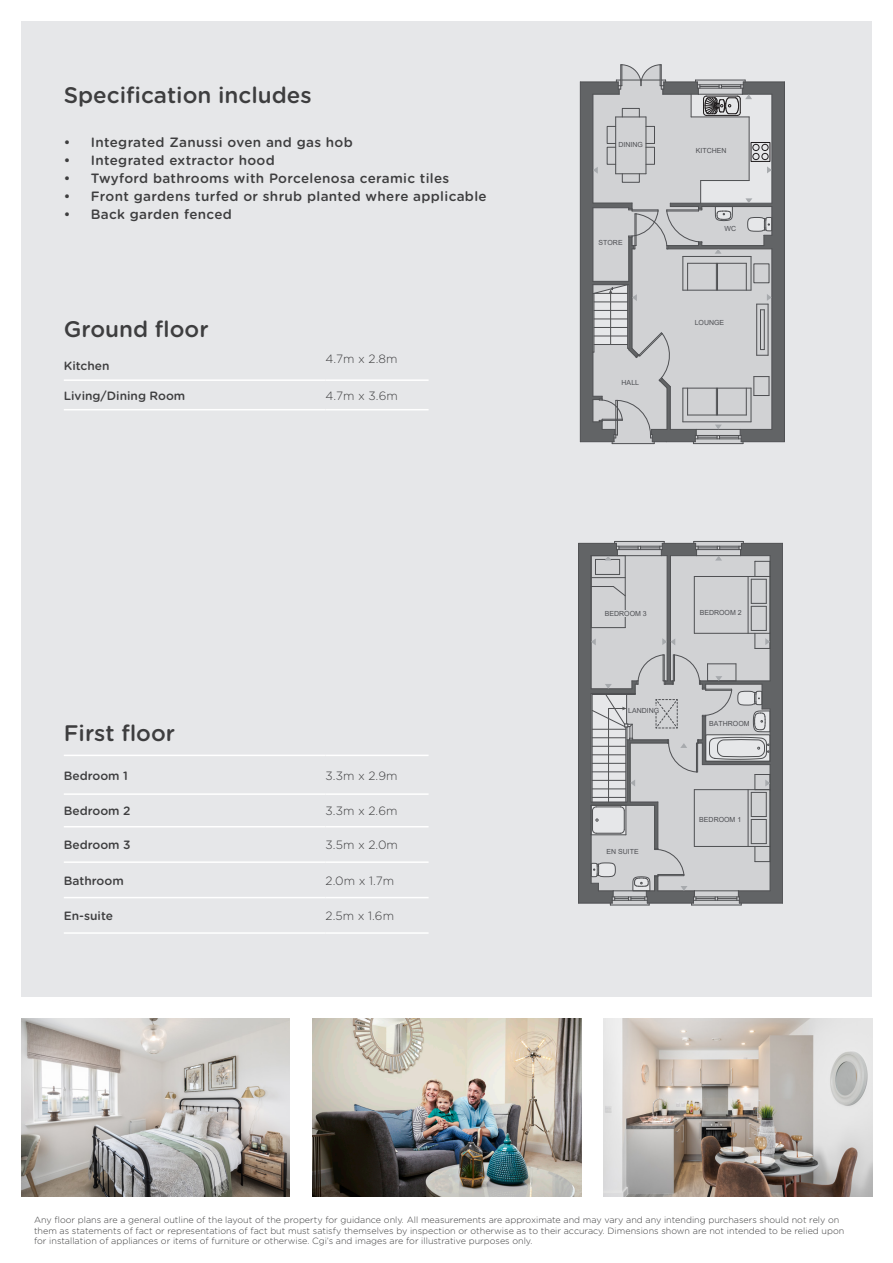
<style>
.page{position:relative;width:893px;height:1263px;background:#fff}
.page>*{position:absolute;margin:0;border:0;box-sizing:border-box;transform-origin:0 0}
.t1{font:500 22.5px "Gotham Rounded";color:#3e3e3f}
.t2{font:500 13.5px "Gotham Rounded";letter-spacing:.025em;color:#3e3e3f}
.t3{font:500 12px "Gotham Rounded";color:#3e3e3f}
.t4{font:300 12px "Gotham Rounded";color:#3e3e3f}
.t5{font:300 9px/10.8px "Gotham Rounded";color:#3e3e3f}
.t6{font:7.05px "Arial";color:#58595c}
</style>
<div class="page">
<div style="left:21px;top:21px;width:851px;height:975px;background:#e6e7e9"></div>
<hr style="left:784px;top:82px;width:1px;height:360px;background:#58595b">
<svg style="left:580px;top:65px;width:204px;height:379px;background:#b7b8ba"></svg>
<hr style="left:64px;top:379px;width:262px;height:2px;background:#fff">
<hr style="left:326px;top:379px;width:103px;height:2px;background:#fff">
<hr style="left:64px;top:409px;width:262px;height:1px;background:#fff">
<hr style="left:326px;top:409px;width:103px;height:1px;background:#fff">
<hr style="left:64px;top:755px;width:262px;height:1px;background:#fff">
<hr style="left:326px;top:755px;width:103px;height:1px;background:#fff">
<hr style="left:64px;top:793px;width:262px;height:2px;background:#fff">
<hr style="left:326px;top:793px;width:103px;height:2px;background:#fff">
<hr style="left:64px;top:826px;width:262px;height:1px;background:#fff">
<hr style="left:326px;top:826px;width:103px;height:1px;background:#fff">
<hr style="left:64px;top:861px;width:262px;height:2px;background:#fff">
<hr style="left:326px;top:861px;width:103px;height:2px;background:#fff">
<hr style="left:64px;top:897px;width:262px;height:1px;background:#fff">
<hr style="left:326px;top:897px;width:103px;height:1px;background:#fff">
<hr style="left:64px;top:932px;width:262px;height:2px;background:#fff">
<hr style="left:326px;top:932px;width:103px;height:2px;background:#fff">
<img style="left:312px;top:1019px;width:269px;height:178px">
<img style="left:603px;top:1019px;width:269px;height:178px">
<img style="left:21px;top:1019px;width:269px;height:178px">
<hr style="left:610px;top:905px;width:39px;height:1px;background:#58595b">
<hr style="left:692px;top:905px;width:49px;height:1px;background:#58595b">
<svg style="left:578px;top:541px;width:205px;height:364px;background:#b2b4b6"></svg>
<div style="left:604px;top:610px;width:44px;height:7px;background:#d1d2d4"></div>
<div style="left:628px;top:706px;width:33px;height:7px;background:#d1d2d4"></div>
<p class="t1" style="left:64px;top:79px;width:249px">Specification includes</p>
<p class="t2" style="left:64px;top:133px;width:291px">• Integrated Zanussi oven and gas hob</p>
<p class="t2" style="left:64px;top:151px;width:213px">• Integrated extractor hood</p>
<p class="t2" style="left:64px;top:169px;width:387px">• Twyford bathrooms with Porcelenosa ceramic tiles</p>
<p class="t2" style="left:64px;top:187px;width:424px">• Front gardens turfed or shrub planted where applicable</p>
<p class="t2" style="left:64px;top:205px;width:170px">• Back garden fenced</p>
<p class="t1" style="left:64px;top:313px;width:146px">Ground floor</p>
<p class="t3" style="left:64px;top:357px;width:47px">Kitchen</p>
<p class="t4" style="left:326px;top:351px;width:73px">4.7m x 2.8m</p>
<p class="t3" style="left:64px;top:387px;width:123px">Living/Dining Room</p>
<p class="t4" style="left:326px;top:387px;width:74px">4.7m x 3.6m</p>
<p class="t1" style="left:64px;top:717px;width:113px">First floor</p>
<p class="t3" style="left:64px;top:767px;width:66px">Bedroom 1</p>
<p class="t4" style="left:326px;top:767px;width:73px">3.3m x 2.9m</p>
<p class="t3" style="left:64px;top:802px;width:68px">Bedroom 2</p>
<p class="t4" style="left:326px;top:803px;width:73px">3.3m x 2.6m</p>
<p class="t3" style="left:64px;top:836px;width:68px">Bedroom 3</p>
<p class="t4" style="left:326px;top:837px;width:74px">3.5m x 2.0m</p>
<p class="t3" style="left:64px;top:872px;width:61px">Bathroom</p>
<p class="t4" style="left:326px;top:872px;width:70px">2.0m x 1.7m</p>
<p class="t3" style="left:64px;top:907px;width:51px">En-suite</p>
<p class="t4" style="left:326px;top:908px;width:70px">2.5m x 1.6m</p>
<p class="t6" style="left:328px;top:839px;width:19px">HALL</p>
<p class="t6" style="left:619px;top:140px;width:26px">DINING</p>
<p class="t6" style="left:599px;top:237px;width:26px">STORE</p>
<p class="t6" style="left:622px;top:377px;width:19px">HALL</p>
<p class="t6" style="left:696px;top:145px;width:32px">KITCHEN</p>
<p class="t6" style="left:725px;top:224px;width:13px">WC</p>
<p class="t6" style="left:695px;top:318px;width:31px">LOUNGE</p>
<p class="t6" style="left:605px;top:608px;width:43px">BEDROOM 3</p>
<p class="t6" style="left:628px;top:705px;width:33px">LANDING</p>
<p class="t6" style="left:606px;top:846px;width:34px">EN SUITE</p>
<p class="t6" style="left:700px;top:608px;width:43px">BEDROOM 2</p>
<p class="t6" style="left:709px;top:718px;width:42px">BATHROOM</p>
<p class="t6" style="left:699px;top:814px;width:43px">BEDROOM 1</p>
<p class="t5" style="left:34px;top:1214px;width:812px">Any floor plans are a general outline of the layout of the property for guidance only. All measurements are approximate and may vary and any intending purchasers should not rely on them as statements of fact or representations of fact but must satisfy themselves by inspection or otherwise as to their accuracy. Dimensions shown are not intended to be relied upon for installation of appliances or items of furniture or otherwise. Cgi’s and images are for illustrative purposes only.</p>
</div>
